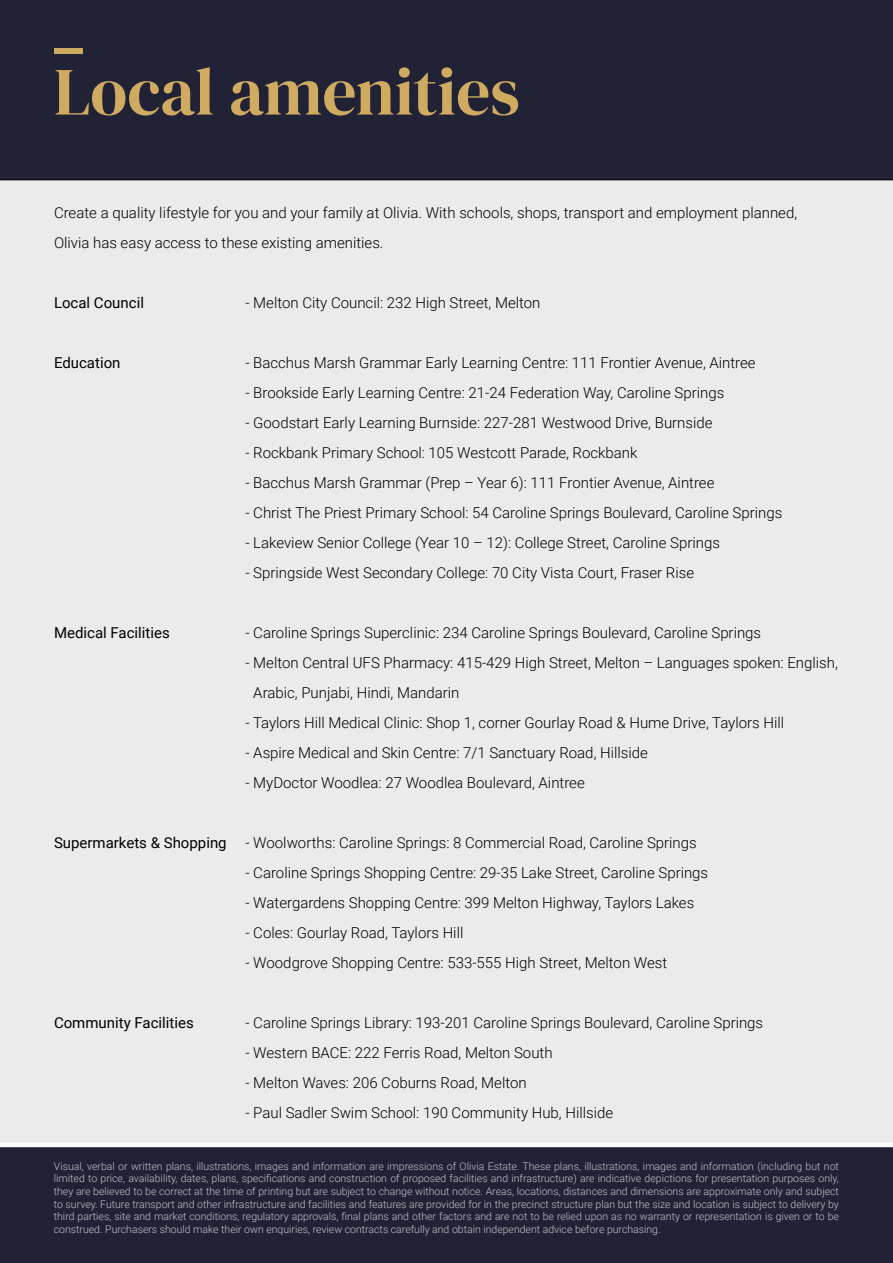
<style>
.page{position:relative;width:893px;height:1263px;background:#222237}
.page>*{position:absolute;margin:0;border:0;box-sizing:border-box;transform-origin:0 0}
.t1{font:67.35px "DM Serif Display";color:#ceab61}
.t2{font:300 15px/30px "Roboto";color:#000}
.t3{font:15px "Roboto";color:#000}
.t4{font:300 10.5px/12.6px "Roboto";color:#c6c6c6;text-align:justify}
.s1{font-weight:400}
</style>
<div class="page">
<div style="left:0;top:180px;width:893px;height:963px;background:#ebebeb"></div>
<div style="left:54px;top:48px;width:29px;height:6px;background:#ceab61"></div>
<hr style="left:0;top:1143px;width:893px;height:4px;background:#fff">
<h1 class="t1" style="left:54px;top:53px;width:467px">Local amenities</h1>
<p class="t2" style="left:54px;top:197px;width:745px">Create a quality lifestyle for you and your family at Olivia. With schools, shops, transport and employment planned,<br>Olivia has easy access to these existing amenities.</p>
<p class="t3" style="left:54px;top:292px;width:91px">Local Council</p>
<p class="t2" style="left:245px;top:287px;width:297px">- Melton City Council: 232 High Street, Melton</p>
<p class="t3" style="left:54px;top:352px;width:68px">Education</p>
<p class="t2" style="left:245px;top:347px;width:512px">- Bacchus Marsh Grammar Early Learning Centre: 111 Frontier Avenue, Aintree</p>
<p class="t2" style="left:245px;top:377px;width:480px">- Brookside Early Learning Centre: 21-24 Federation Way, Caroline Springs</p>
<p class="t2" style="left:245px;top:407px;width:469px">- Goodstart Early Learning Burnside: 227-281 Westwood Drive, Burnside</p>
<p class="t2" style="left:245px;top:437px;width:394px">- Rockbank Primary School: 105 Westcott Parade, Rockbank</p>
<p class="t2" style="left:245px;top:467px;width:471px">- Bacchus Marsh Grammar (Prep – Year 6): 111 Frontier Avenue, Aintree</p>
<p class="t2" style="left:245px;top:497px;width:538px">- Christ The Priest Primary School: 54 Caroline Springs Boulevard, Caroline Springs</p>
<p class="t2" style="left:245px;top:527px;width:476px">- Lakeview Senior College (Year 10 – 12): College Street, Caroline Springs</p>
<p class="t2" style="left:245px;top:557px;width:450px">- Springside West Secondary College: 70 City Vista Court, Fraser Rise</p>
<p class="t3" style="left:54px;top:622px;width:117px">Medical Facilities</p>
<p class="t2" style="left:245px;top:617px;width:517px">- Caroline Springs Superclinic: 234 Caroline Springs Boulevard, Caroline Springs</p>
<p class="t2" style="left:253px;top:647px;width:586px;text-indent:-8px">- Melton Central UFS Pharmacy: 415-429 High Street, Melton – Languages spoken: English,<br>Arabic, Punjabi, Hindi, Mandarin</p>
<p class="t2" style="left:245px;top:707px;width:540px">- Taylors Hill Medical Clinic: Shop 1, corner Gourlay Road &amp; Hume Drive, Taylors Hill</p>
<p class="t2" style="left:245px;top:737px;width:404px">- Aspire Medical and Skin Centre: 7/1 Sanctuary Road, Hillside</p>
<p class="t2" style="left:245px;top:767px;width:341px">- MyDoctor Woodlea: 27 Woodlea Boulevard, Aintree</p>
<p class="t2" style="left:54px;top:827px;width:644px"><span class="s1">Supermarkets &amp; Shopping</span> - Woolworths: Caroline Springs: 8 Commercial Road, Caroline Springs</p>
<p class="t2" style="left:245px;top:857px;width:464px">- Caroline Springs Shopping Centre: 29-35 Lake Street, Caroline Springs</p>
<p class="t2" style="left:245px;top:887px;width:450px">- Watergardens Shopping Centre: 399 Melton Highway, Taylors Lakes</p>
<p class="t2" style="left:245px;top:917px;width:220px">- Coles: Gourlay Road, Taylors Hill</p>
<p class="t2" style="left:245px;top:947px;width:423px">- Woodgrove Shopping Centre: 533-555 High Street, Melton West</p>
<p class="t3" style="left:54px;top:1012px;width:141px">Community Facilities</p>
<p class="t2" style="left:245px;top:1007px;width:519px">- Caroline Springs Library: 193-201 Caroline Springs Boulevard, Caroline Springs</p>
<p class="t2" style="left:245px;top:1037px;width:309px">- Western BACE: 222 Ferris Road, Melton South</p>
<p class="t2" style="left:245px;top:1067px;width:283px">- Melton Waves: 206 Coburns Road, Melton</p>
<p class="t2" style="left:245px;top:1097px;width:369px">- Paul Sadler Swim School: 190 Community Hub, Hillside</p>
<p class="t4" style="left:54px;top:1159px;width:787px">Visual, verbal or written plans, illustrations, images and information are impressions of Olivia Estate. These plans, illustrations, images and information (including but not limited to price, availability, dates, plans, specifications and construction of proposed facilities and infrastructure) are indicative depictions for presentation purposes only, they are believed to be correct at the time of printing but are subject to change without notice. Areas, locations, distances and dimensions are approximate only and subject to survey. Future transport and other infrastructure and facilities and features are provided for in the precinct structure plan but the size and location is subject to delivery by third parties, site and market conditions, regulatory approvals, final plans and other factors and are not to be relied upon as no warranty or representation is given or to be construed. Purchasers should make their own enquiries, review contracts carefully and obtain independent advice before purchasing.</p>
</div>
